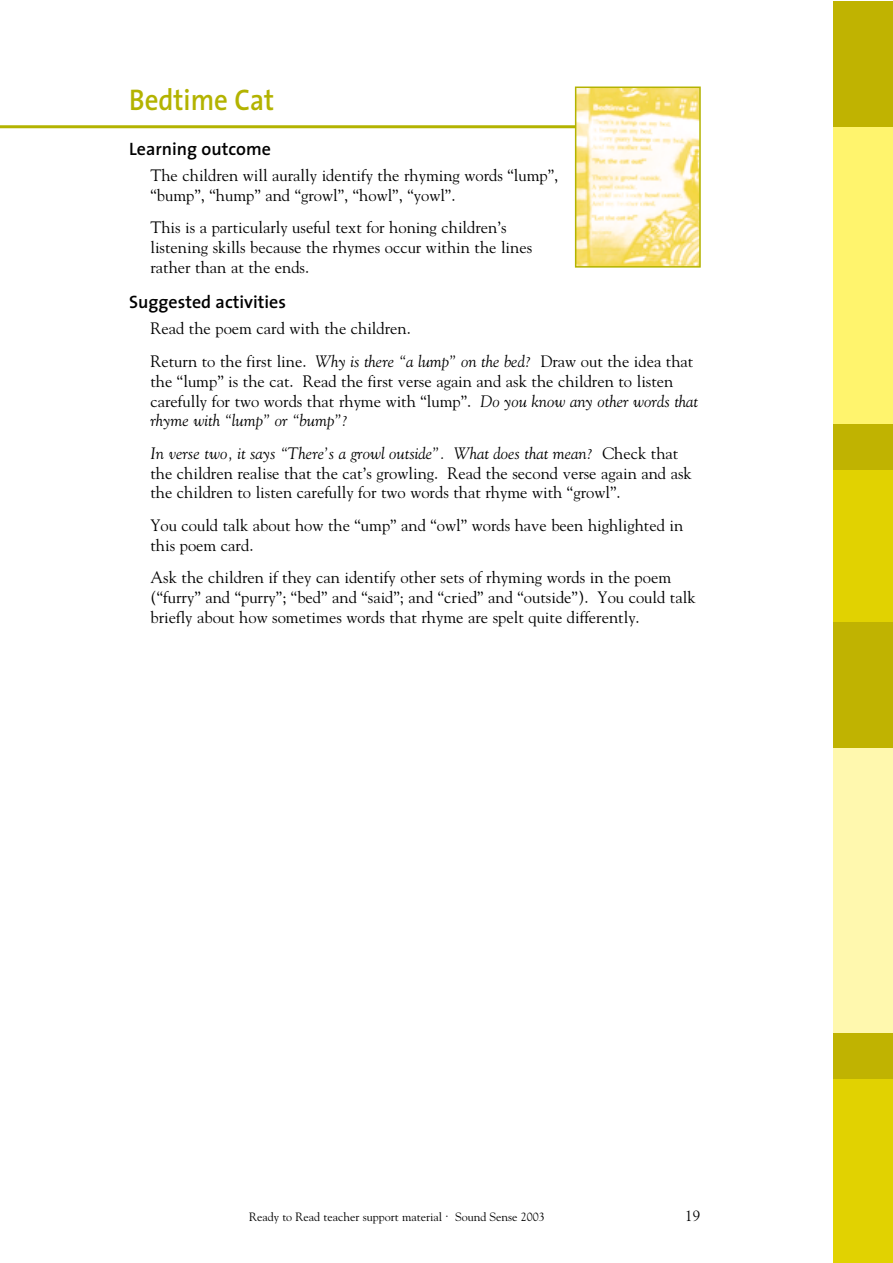
<style>
.page{position:relative;width:893px;height:1263px;background:#fff}
.page>*{position:absolute;margin:0;border:0;box-sizing:border-box;transform-origin:0 0}
.t1{font:700 30px "The Sans NZ Semi";color:#b3b300;scale:.9 1}
.t2{font:700 18px "The Sans NZ Semi";color:#000}
.t3{font:16.5px/19.8px "Goudy NZ";color:#000}
.t4{font:15px "Goudy NZ";color:#000}
.t5{font:12px "Goudy NZ";color:#000}
.s1{font-style:italic}
</style>
<div class="page">
<div style="left:833px;top:1px;width:59px;height:126px;background:#c0b301"></div>
<div style="left:833px;top:748px;width:59px;height:285px;background:#fff8ae"></div>
<div style="left:833px;top:1078px;width:59px;height:185px;background:#e1d201"></div>
<div style="left:833px;top:622px;width:59px;height:126px;background:#c0b301"></div>
<div style="left:833px;top:127px;width:59px;height:297px;background:#fff46d"></div>
<div style="left:833px;top:469px;width:59px;height:153px;background:#e1d201"></div>
<div style="left:833px;top:1033px;width:59px;height:45px;background:#c0b301"></div>
<div style="left:833px;top:424px;width:59px;height:45px;background:#c0b301"></div>
<hr style="left:0;top:125px;width:693px;height:3px;background:#b3b300">
<img style="left:578px;top:90px;width:120px;height:175px">
<div style="left:575px;top:87px;width:126px;height:181px;border:2px solid #b3b300"></div>
<h1 class="t1" style="left:129px;top:75px;width:163px">Bedtime Cat</h1>
<p class="t2" style="left:129px;top:134px;width:143px">Learning outcome</p>
<p class="t3" style="left:150px;top:165px;width:409px">The children will aurally identify the rhyming words “lump”, “bump”, “hump” and “growl”, “howl”, “yowl”.</p>
<p class="t3" style="left:150px;top:217px;width:383px">This is a particularly useful text for honing children’s listening skills because the rhymes occur within the lines rather than at the ends.</p>
<p class="t2" style="left:129px;top:287px;width:158px">Suggested activities</p>
<p class="t3" style="left:150px;top:312px;width:544px;line-height:32.5px">Read the poem card with the children.<br>Return to the first line. <span class="s1">Why is there “a lump” on the bed?</span> Draw out the idea that</p>
<p class="t3" style="left:150px;top:371px;width:549px">the “lump” is the cat. Read the first verse again and ask the children to listen carefully for two words that rhyme with “lump”. <span class="s1">Do you know any other words that rhyme with “lump” or “bump”?</span></p>
<p class="t3" style="left:150px;top:443px;width:543px"><span class="s1">In verse two, it says “There’s a growl outside”. What does that mean?</span> Check that the children realise that the cat’s growling. Read the second verse again and ask the children to listen carefully for two words that rhyme with “growl”.</p>
<p class="t3" style="left:150px;top:515px;width:534px">You could talk about how the “ump” and “owl” words have been highlighted in this poem card.</p>
<p class="t3" style="left:150px;top:567px;width:547px">Ask the children if they can identify other sets of rhyming words in the poem (“furry” and “purry”; “bed” and “said”; and “cried” and “outside”). You could talk briefly about how sometimes words that rhyme are spelt quite differently.</p>
<p class="t5" style="left:249px;top:1209px;width:297px">Ready to Read teacher support material . Sound Sense 2003</p>
<p class="t4" style="left:685px;top:1206px;width:16px">19</p>
</div>
